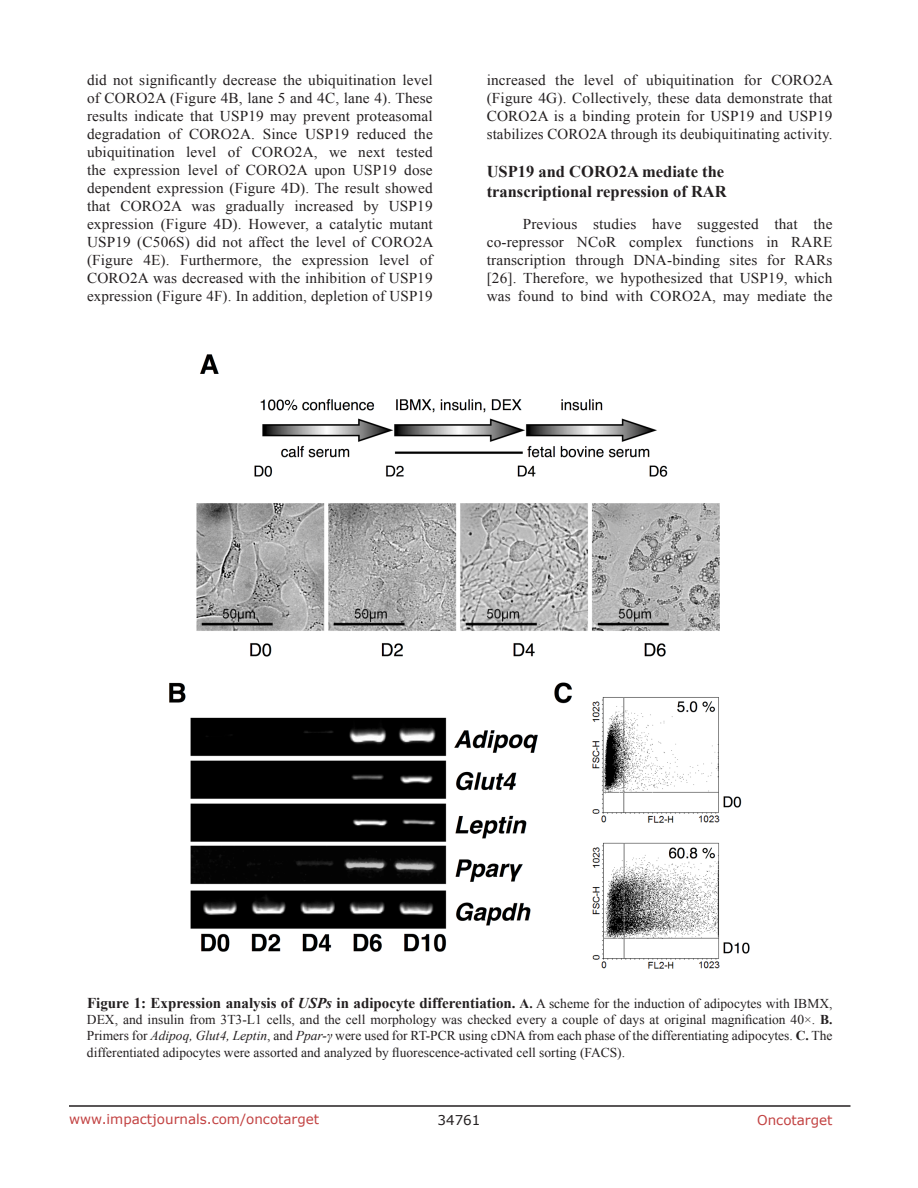
<style>
.page{position:relative;width:918px;height:1188px;background:#fff}
.page>*{position:absolute;margin:0;border:0;box-sizing:border-box;transform-origin:0 0}
.t1{font:700 16.5px/19.8px "Times New Roman";color:#231f20}
.t2{font:15px/18px "Times New Roman";letter-spacing:.01em;color:#231f20;text-align:justify}
.t3{font:700 15px "Times New Roman";color:#231f20}
.t4{font:13.5px/16.2px "Times New Roman";color:#231f20;text-align:justify}
.t5{font:13.5px "Verdana";color:#c24141}
.t6{font:13.5px "Verdana";color:#231f20}
.s1{font-style:italic}
.s2{font-size:13.5px}
.s3{font-weight:400;font-size:13.5px}
.s4{font-weight:700}
</style>
<div class="page">
<hr style="left:69px;top:1105px;width:781px;height:2px;background:#231f20">
<img style="left:169px;top:354px;width:581px;height:615px">
<p class="t2" style="left:87px;top:71px;width:348px">did not significantly decrease the ubiquitination level of CORO2A (Figure 4B, lane 5 and 4C, lane 4). These results indicate that USP19 may prevent proteasomal degradation of CORO2A. Since USP19 reduced the ubiquitination level of CORO2A, we next tested the expression level of CORO2A upon USP19 dose dependent expression (Figure 4D). The result showed that CORO2A was gradually increased by USP19 expression (Figure 4D). However, a catalytic mutant USP19 (C506S) did not affect the level of CORO2A (Figure 4E). Furthermore, the expression level of CORO2A was decreased with the inhibition of USP19 expression (Figure 4F). In addition, depletion of USP19</p>
<p class="t2" style="left:487px;top:71px;width:348px">increased the level of ubiquitination for CORO2A (Figure 4G). Collectively, these data demonstrate that CORO2A is a binding protein for USP19 and USP19 stabilizes CORO2A through its deubiquitinating activity.</p>
<p class="t1" style="left:487px;top:161px;width:241px">USP19 and CORO2A mediate the transcriptional repression of RAR</p>
<p class="t2" style="left:487px;top:214px;width:347px;text-indent:36px">Previous studies have suggested that the co-repressor NCoR complex functions in RARE transcription through DNA-binding sites for RARs [26]. Therefore, we hypothesized that USP19, which was found to bind with CORO2A, may mediate the</p>
<p class="t3" style="left:87px;top:993px;width:747px">Figure 1: Expression analysis of <span class="s1">USPs</span> in adipocyte differentiation. <span class="s2">A.</span> <span class="s3">A scheme for the induction of adipocytes with IBMX,</span></p>
<p class="t4" style="left:87px;top:1011px;width:747px">DEX, and insulin from 3T3-L1 cells, and the cell morphology was checked every a couple of days at original magnification 40×. <span class="s4">B.<br></span>Primers for <span class="s1">Adipoq, Glut4, Leptin</span>, and <span class="s1">Ppar-γ</span> were used for RT-PCR using cDNA from each phase of the differentiating adipocytes. <span class="s4">C.</span> The differentiated adipocytes were assorted and analyzed by fluorescence-activated cell sorting (FACS).</p>
<p class="t5" style="left:69px;top:1110px;width:252px">www.impactjournals.com/oncotarget</p>
<p class="t6" style="left:438px;top:1111px;width:44px">34761</p>
<p class="t5" style="left:757px;top:1111px;width:77px">Oncotarget</p>
</div>
